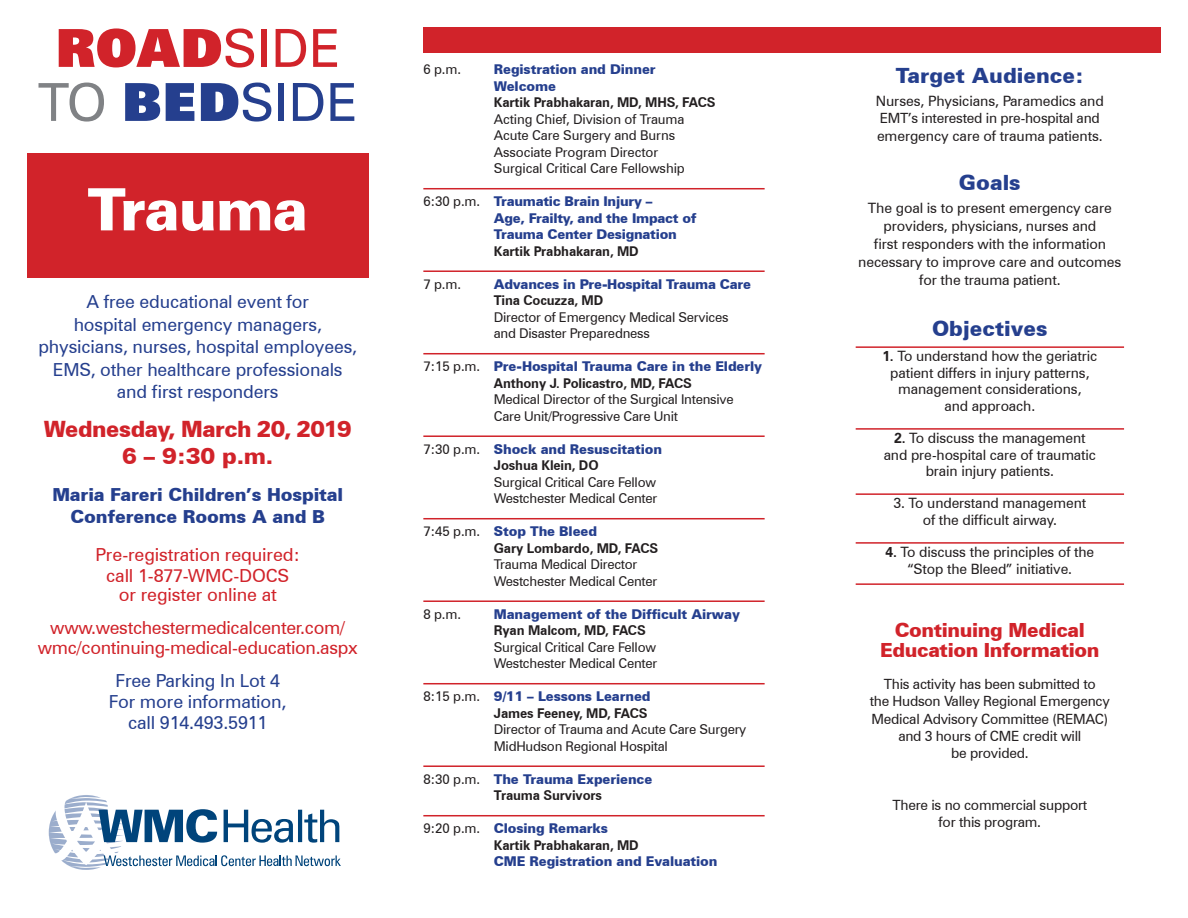
<style>
.page{position:relative;width:1188px;height:918px;background:#fff}
.page>*{position:absolute;margin:0;border:0;box-sizing:border-box;transform-origin:0 0}
.t1{font:900 58.5px "Zurich BT";letter-spacing:-.02em;color:#fff}
.t2{font:900 52.5px/54px "Zurich BT";color:#d1232a;text-align:center}
.t3{font:900 22.5px/27px "Zurich BT";letter-spacing:-.02em;color:#d1232a;text-align:center}
.t4{font:900 21px "Zurich BT";color:#253f8e}
.t5{font:900 19.5px/19.5px "Zurich BT";letter-spacing:-.02em;color:#d1232a;text-align:center}
.t6{font:18px/22.5px "Zurich BT";letter-spacing:-.01em;color:#253f8e;text-align:center}
.t7{font:18px/20.2px "Zurich BT";letter-spacing:-.02em;color:#d1232a;text-align:center}
.t8{font:900 18px/21.6px "Zurich BT";letter-spacing:-.01em;color:#253f8e;text-align:center}
.t9{font:14.25px/16.5px "Zurich BT";letter-spacing:-.01em;color:#231f20;text-align:center}
.t10{font:14.1px/17.2px "Zurich BT";letter-spacing:-.02em;color:#231f20;text-align:center}
.t11{font:13.5px/16.5px "Zurich BT";letter-spacing:-.02em;color:#231f20}
.t12{font:900 13.5px/16.5px "Zurich BT";letter-spacing:-.01em;color:#253f8e}
.t13{font:700 13.5px/16.5px "Zurich BT";letter-spacing:-.01em;color:#231f20}
.s1{font-weight:400}
.s2{font-weight:400;color:#808285}
.s3{color:#253f8e}
.s4{font-weight:400;color:#253f8e}
.s5{font-weight:400;color:#231f20}
.s6{font-weight:700;color:#231f20}
.s7{font-weight:900;color:#253f8e}
.s8{font-weight:700}
</style>
<div class="page">
<div style="left:423px;top:27px;width:738px;height:26px;background:#d1232a"></div>
<div style="left:27px;top:153px;width:342px;height:125px;background:#d1232a"></div>
<svg style="left:49px;top:795px;width:292px;height:75px"></svg>
<hr style="left:856px;top:346px;width:268px;height:2px;background:#d1232a">
<hr style="left:856px;top:428px;width:268px;height:2px;background:#d1232a">
<hr style="left:856px;top:493px;width:268px;height:2px;background:#d1232a">
<hr style="left:856px;top:542px;width:268px;height:2px;background:#d1232a">
<hr style="left:856px;top:583px;width:268px;height:2px;background:#d1232a">
<hr style="left:423px;top:188px;width:342px;height:1px;background:#d1232a">
<hr style="left:423px;top:270px;width:342px;height:2px;background:#d1232a">
<hr style="left:423px;top:353px;width:342px;height:1px;background:#d1232a">
<hr style="left:423px;top:435px;width:342px;height:2px;background:#d1232a">
<hr style="left:423px;top:518px;width:342px;height:1px;background:#d1232a">
<hr style="left:423px;top:600px;width:342px;height:2px;background:#d1232a">
<hr style="left:423px;top:683px;width:342px;height:1px;background:#d1232a">
<hr style="left:423px;top:765px;width:342px;height:2px;background:#d1232a">
<hr style="left:423px;top:815px;width:342px;height:1px;background:#d1232a">
<h2 class="t2" style="left:38px;top:21px;width:322px">ROAD<span class="s1">SIDE<br></span><span class="s2">TO</span> <span class="s3">BED</span><span class="s4">SIDE</span></h2>
<h1 class="t1" style="left:88px;top:174px;width:222px">Trauma</h1>
<p class="t6" style="left:38px;top:291px;width:320px">A free educational event for<br>hospital emergency managers, physicians, nurses, hospital employees,<br>EMS, other healthcare professionals and first responders</p>
<h3 class="t3" style="left:44px;top:416px;width:309px">Wednesday, March 20, 2019<br>6 – 9:30 p.m.</h3>
<p class="t8" style="left:52px;top:484px;width:292px">Maria Fareri Children’s Hospital<br>Conference Rooms A and B</p>
<p class="t7" style="left:96px;top:544px;width:206px">Pre-registration required: call 1-877-WMC-DOCS or register online at</p>
<p class="t7" style="left:38px;top:618px;width:322px;line-height:19.5px">www.westchestermedicalcenter.com/ wmc/continuing-medical-education.aspx</p>
<p class="t6" style="left:109px;top:670px;width:179px;line-height:21px">Free Parking In Lot 4<br>For more information, call 914.493.5911</p>
<p class="t11" style="left:423px;top:61px;width:39px">6 p.m.</p>
<p class="t12" style="left:494px;top:61px;width:163px">Registration and Dinner<br>Welcome</p>
<p class="t13" style="left:494px;top:94px;width:223px">Kartik Prabhakaran, MD, MHS, FACS</p>
<p class="t11" style="left:494px;top:111px;width:192px">Acting Chief, Division of Trauma<br>Acute Care Surgery and Burns<br>Associate Program Director<br>Surgical Critical Care Fellowship</p>
<p class="t12" style="left:494px;top:193px;width:204px;text-indent:-71px"><span class="s5">6:30 p.m.</span> Traumatic Brain Injury –<br>Age, Frailty, and the Impact of<br>Trauma Center Designation</p>
<p class="t13" style="left:494px;top:243px;width:147px">Kartik Prabhakaran, MD</p>
<p class="t11" style="left:423px;top:276px;width:39px">7 p.m.</p>
<p class="t12" style="left:494px;top:276px;width:259px">Advances in Pre-Hospital Trauma Care</p>
<p class="t13" style="left:494px;top:292px;width:111px">Tina Cocuzza, MD</p>
<p class="t11" style="left:494px;top:309px;width:236px">Director of Emergency Medical Services and Disaster Preparedness</p>
<p class="t12" style="left:423px;top:358px;width:340px;text-align:center"><span class="s5">7:15 p.m.</span> Pre-Hospital Trauma Care in the Elderly<br><span class="s6">Anthony J. Policastro, MD, FACS</span></p>
<p class="t11" style="left:494px;top:391px;width:241px">Medical Director of the Surgical Intensive<br>Care Unit/Progressive Care Unit</p>
<p class="t12" style="left:423px;top:441px;width:240px;text-align:center"><span class="s5">7:30 p.m.</span> Shock and Resuscitation<br><span class="s6">Joshua Klein, DO</span></p>
<p class="t11" style="left:494px;top:474px;width:165px">Surgical Critical Care Fellow<br>Westchester Medical Center</p>
<p class="t13" style="left:494px;top:523px;width:166px;text-indent:-71px"><span class="s1">7:45 p.m.</span> <span class="s7">Stop The Bleed<br></span>Gary Lombardo, MD, FACS</p>
<p class="t11" style="left:494px;top:556px;width:165px">Trauma Medical Director<br>Westchester Medical Center</p>
<p class="t11" style="left:423px;top:606px;width:39px">8 p.m.</p>
<p class="t12" style="left:494px;top:606px;width:248px">Management of the Difficult Airway</p>
<p class="t13" style="left:494px;top:622px;width:153px">Ryan Malcom, MD, FACS</p>
<p class="t11" style="left:494px;top:639px;width:165px">Surgical Critical Care Fellow<br>Westchester Medical Center</p>
<p class="t12" style="left:423px;top:688px;width:229px;text-align:right"><span class="s5">8:15 p.m.</span> 9/11 – Lessons Learned<br><span class="s6">James Feeney, MD, FACS</span></p>
<p class="t11" style="left:494px;top:721px;width:254px">Director of Trauma and Acute Care Surgery<br>MidHudson Regional Hospital</p>
<p class="t12" style="left:494px;top:771px;width:160px;text-indent:-71px"><span class="s5">8:30 p.m.</span> The Trauma Experience<br><span class="s6">Trauma Survivors</span></p>
<p class="t13" style="left:494px;top:820px;width:147px;text-indent:-71px"><span class="s1">9:20 p.m.</span> <span class="s7">Closing Remarks<br></span>Kartik Prabhakaran, MD</p>
<p class="t12" style="left:494px;top:853px;width:225px">CME Registration and Evaluation</p>
<h3 class="t4" style="left:896px;top:63px;width:190px">Target Audience:</h3>
<p class="t9" style="left:876px;top:92px;width:229px">Nurses, Physicians, Paramedics and</p>
<p class="t10" style="left:880px;top:109px;width:221px">EMT’s interested in pre-hospital and</p>
<p class="t9" style="left:877px;top:127px;width:227px">emergency care of trauma patients.</p>
<h3 class="t4" style="left:959px;top:170px;width:63px">Goals</h3>
<p class="t9" style="left:858px;top:199px;width:265px;line-height:18px">The goal is to present emergency care providers, physicians, nurses and<br>first responders with the information necessary to improve care and outcomes for the trauma patient.</p>
<h3 class="t4" style="left:932px;top:316px;width:117px">Objectives</h3>
<p class="t9" style="left:882px;top:348px;width:217px"><span class="s8">1.</span> To understand how the geriatric patient differs in injury patterns, management considerations,<br>and approach.</p>
<p class="t9" style="left:884px;top:430px;width:214px"><span class="s8">2.</span> To discuss the management and pre-hospital care of traumatic brain injury patients.</p>
<p class="t9" style="left:894px;top:495px;width:194px">3. To understand management of the difficult airway.</p>
<p class="t9" style="left:885px;top:544px;width:210px"><span class="s8">4.</span> To discuss the principles of the “Stop the Bleed” initiative.</p>
<h3 class="t5" style="left:880px;top:621px;width:221px">Continuing Medical<br>Education Information</h3>
<p class="t10" style="left:870px;top:675px;width:242px">This activity has been submitted to<br>the Hudson Valley Regional Emergency<br>Medical Advisory Committee (REMAC) and 3 hours of CME credit will<br>be provided.</p>
<p class="t10" style="left:892px;top:796px;width:196px">There is no commercial support for this program.</p>
</div>
